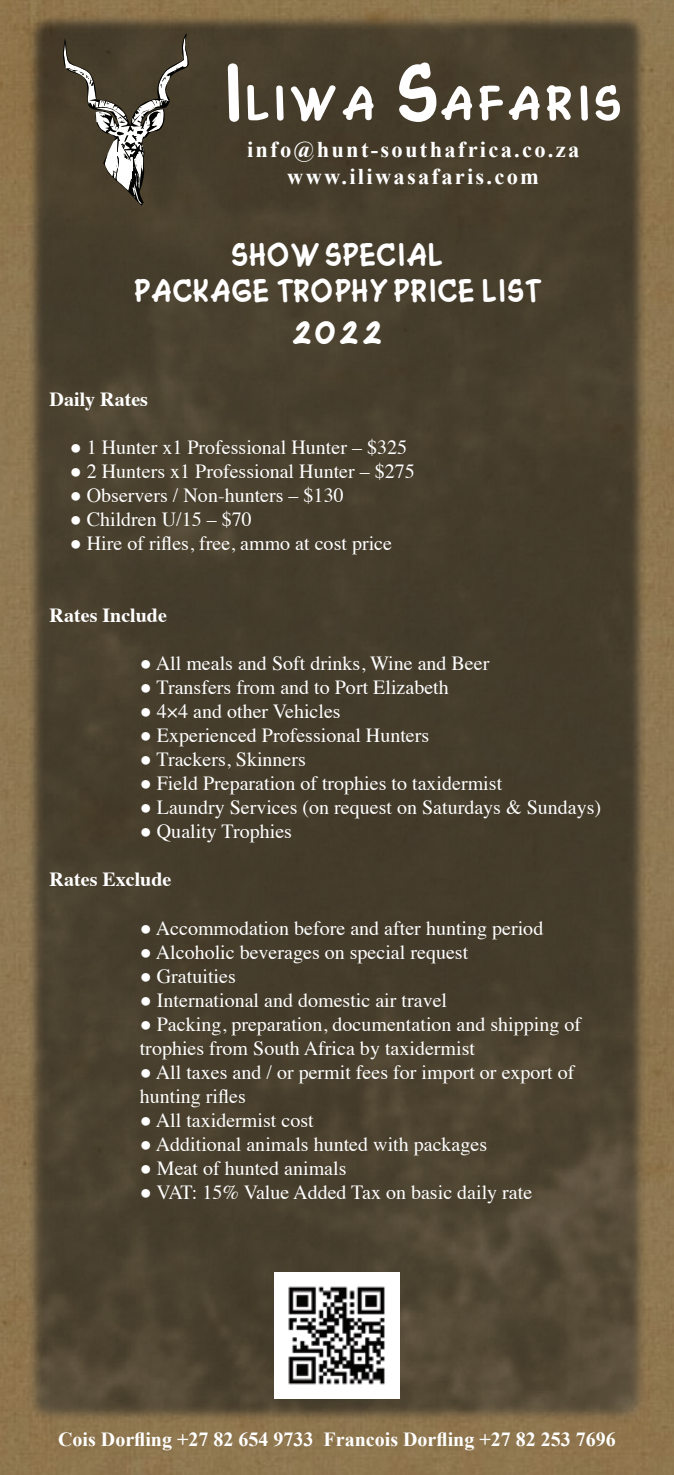
<style>
.page{position:relative;width:674px;height:1475px;background:#fff}
.page>*{position:absolute;margin:0;border:0;box-sizing:border-box;transform-origin:0 0}
.t1{font:700 75px "Chasm";color:#fff}
.t2{font:700 35px "Chasm";color:#fff}
.t3{font:700 30px "Chasm";color:#fff}
.t4{font:700 22.5px "Times New Roman";letter-spacing:.1em;color:#fff}
.t5{font:20px/24px "Times";color:#fff}
.t6{font:700 20px "Times New Roman";color:#fff}
.t7{font:700 20px "Times";color:#fff}
.s1{font-family:"Arial"}
</style>
<div class="page">
<img style="left:0;top:0;width:673px;height:1474px">
<svg style="left:63px;top:33px;width:125px;height:173px;background:#5a5344"></svg>
<img style="left:274px;top:1272px;width:125px;height:125px">
<p class="t1" style="left:220px;top:41px;width:405px">Iliwa Safaris</p>
<p class="t4" style="left:247px;top:134px;width:333px">info@hunt-southafrica.co.za</p>
<p class="t4" style="left:287px;top:161px;width:253px">www.iliwasafaris.com</p>
<p class="t3" style="left:231px;top:234px;width:214px">SHOW SPECIAL</p>
<p class="t3" style="left:133px;top:270px;width:408px">PACKAGE TROPHY PRICE LIST</p>
<p class="t2" style="left:290px;top:307px;width:95px">2022</p>
<p class="t7" style="left:50px;top:380px;width:100px">Daily Rates</p>
<p class="t5" style="left:70px;top:433px;width:339px"><span class="s1">●</span> 1 Hunter x1 Professional Hunter – $325</p>
<p class="t5" style="left:70px;top:457px;width:346px"><span class="s1">●</span> 2 Hunters x1 Professional Hunter – $275</p>
<p class="t5" style="left:70px;top:481px;width:275px"><span class="s1">●</span> Observers / Non-hunters – $130</p>
<p class="t5" style="left:70px;top:505px;width:184px"><span class="s1">●</span> Children U/15 – $70</p>
<p class="t5" style="left:70px;top:529px;width:324px"><span class="s1">●</span> Hire of rifles, free, ammo at cost price</p>
<p class="t7" style="left:50px;top:596px;width:119px">Rates Include</p>
<p class="t5" style="left:140px;top:649px;width:351px"><span class="s1">●</span> All meals and Soft drinks, Wine and Beer</p>
<p class="t5" style="left:140px;top:673px;width:310px"><span class="s1">●</span> Transfers from and to Port Elizabeth</p>
<p class="t5" style="left:140px;top:697px;width:202px"><span class="s1">●</span> 4×4 and other Vehicles</p>
<p class="t5" style="left:140px;top:721px;width:291px"><span class="s1">●</span> Experienced Professional Hunters</p>
<p class="t5" style="left:140px;top:745px;width:167px"><span class="s1">●</span> Trackers, Skinners</p>
<p class="t5" style="left:140px;top:769px;width:364px"><span class="s1">●</span> Field Preparation of trophies to taxidermist</p>
<p class="t5" style="left:140px;top:793px;width:462px"><span class="s1">●</span> Laundry Services (on request on Saturdays &amp; Sundays)</p>
<p class="t5" style="left:140px;top:817px;width:154px"><span class="s1">●</span> Quality Trophies</p>
<p class="t7" style="left:50px;top:860px;width:123px">Rates Exclude</p>
<p class="t5" style="left:140px;top:913px;width:405px"><span class="s1">●</span> Accommodation before and after hunting period</p>
<p class="t5" style="left:140px;top:937px;width:330px"><span class="s1">●</span> Alcoholic beverages on special request</p>
<p class="t5" style="left:140px;top:961px;width:97px"><span class="s1">●</span> Gratuities</p>
<p class="t5" style="left:140px;top:985px;width:309px"><span class="s1">●</span> International and domestic air travel</p>
<p class="t5" style="left:140px;top:1009px;width:442px"><span class="s1">●</span> Packing, preparation, documentation and shipping of trophies from South Africa by taxidermist</p>
<p class="t5" style="left:140px;top:1057px;width:436px"><span class="s1">●</span> All taxes and / or permit fees for import or export of hunting rifles</p>
<p class="t5" style="left:140px;top:1105px;width:175px"><span class="s1">●</span> All taxidermist cost</p>
<p class="t5" style="left:140px;top:1129px;width:349px"><span class="s1">●</span> Additional animals hunted with packages</p>
<p class="t5" style="left:140px;top:1153px;width:208px"><span class="s1">●</span> Meat of hunted animals</p>
<p class="t5" style="left:140px;top:1177px;width:394px"><span class="s1">●</span> VAT: 15% Value Added Tax on basic daily rate</p>
<p class="t6" style="left:58px;top:1424px;width:559px">Cois Dorfling +27 82 654 9733 Francois Dorfling +27 82 253 7696</p>
</div>
